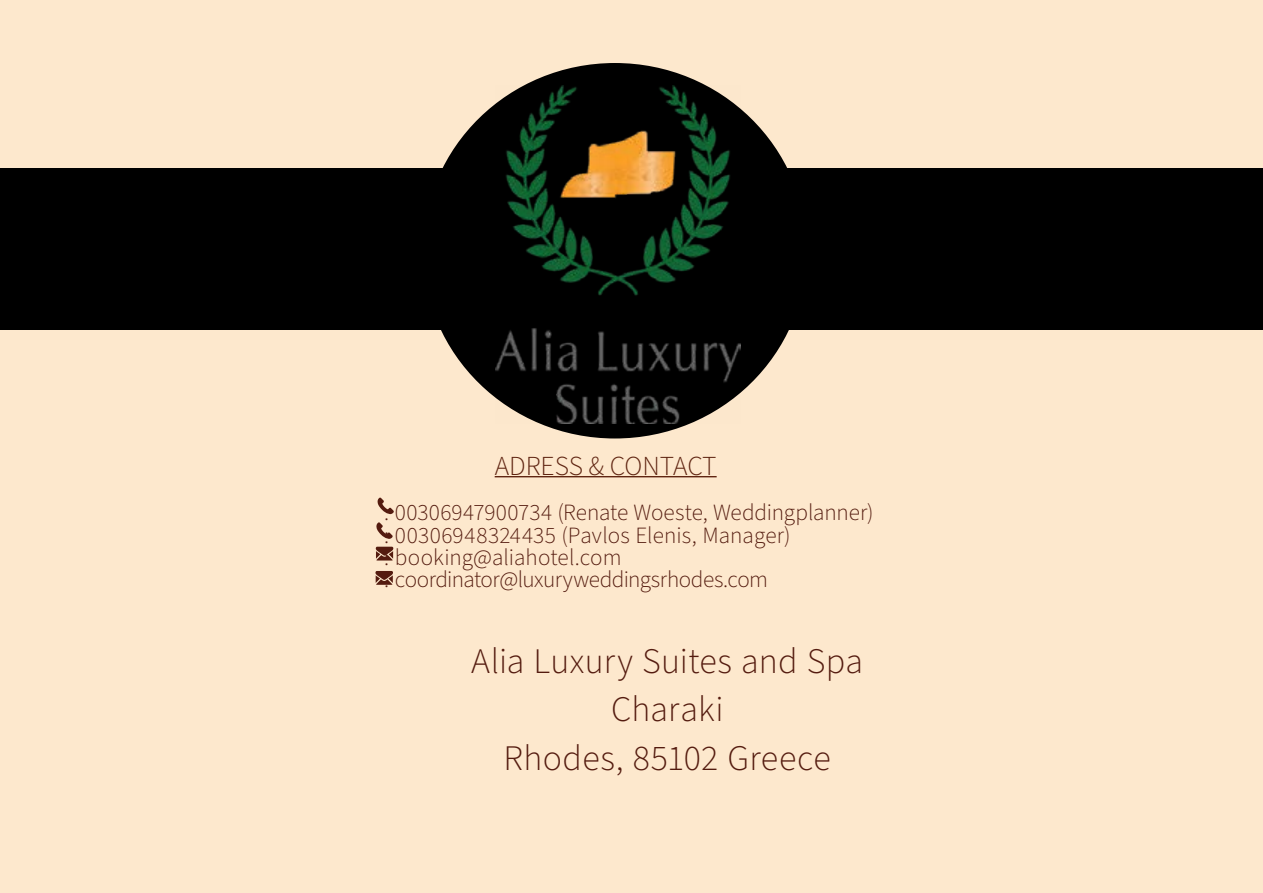
<style>
.page{position:relative;width:1263px;height:893px;background:#fde8cd}
.page>*{position:absolute;margin:0;border:0;box-sizing:border-box;transform-origin:0 0}
.t1{font:300 36px/48.6px "Source Sans Pro";letter-spacing:.01em;color:#541b0f;text-align:center}
.t2{font:300 27.45px "Source Sans Pro";color:#5e2310}
.t3{font:300 23.25px/22.2px "Source Sans Pro";color:#541b0f}
</style>
<div class="page">
<div style="left:0;top:169px;width:1263px;height:161px;background:#000"></div>
<div style="left:423px;top:63px;width:384px;height:375px;background:#000;border-radius:50%"></div>
<img style="left:495px;top:86px;width:245px;height:337px">
<svg style="left:376px;top:522px;width:17px;height:17px"></svg>
<svg style="left:377px;top:497px;width:17px;height:17px"></svg>
<hr style="left:495px;top:476px;width:222px;height:1px;background:#5e2310">
<svg style="left:375px;top:571px;width:18px;height:14px"></svg>
<svg style="left:376px;top:547px;width:17px;height:13px"></svg>
<p class="t2" style="left:495px;top:447px;width:223px">ADRESS &amp; CONTACT</p>
<p class="t3" style="left:384px;top:502px;width:491px">: 00306947900734 (Renate Woeste, Weddingplanner) : 00306948324435 (Pavlos Elenis, Manager)<br>: booking@aliahotel.com<br>: coordinator@luxuryweddingsrhodes.com</p>
<h1 class="t1" style="left:471px;top:638px;width:393px">Alia Luxury Suites and Spa<br>Charaki<br>Rhodes, 85102 Greece</h1>
</div>
